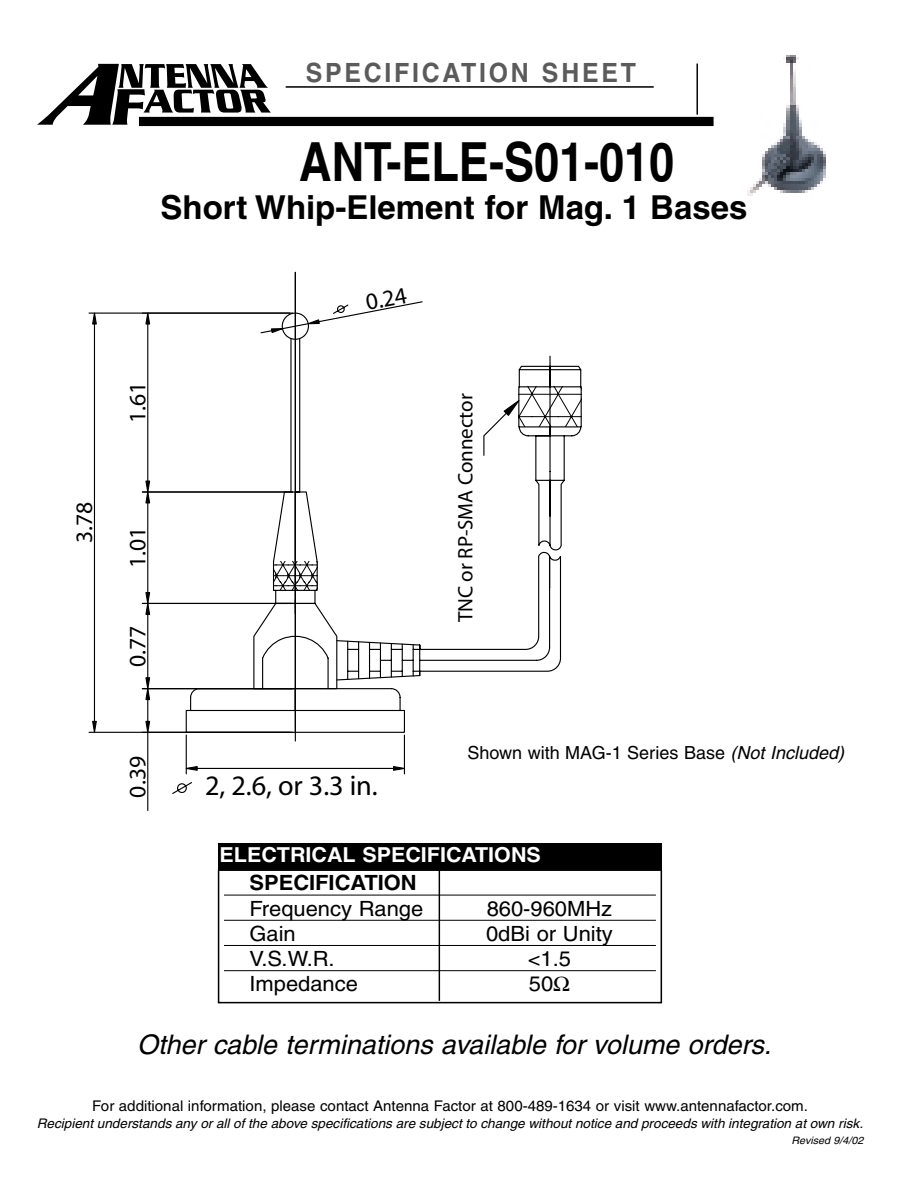
<style>
.page{position:relative;width:918px;height:1188px;background:#fff}
.page>*{position:absolute;margin:0;border:0;box-sizing:border-box;transform-origin:0 0}
.t1{font:700 54px "Helvetica";color:#000;scale:.83 1}
.t2{font:700 33px "Helvetica";color:#000}
.t3{font:28.2px "Myriad";color:#000}
.t4{font:italic 27px "Helvetica";color:#000}
.t5{font:700 26.4px "Helvetica";letter-spacing:.11em;color:#5c5b5b;scale:.94 1}
.t6{font:23.7px "Myriad";color:#000}
.t7{font:21px "Helvetica";color:#000;scale:1.04 1}
.t8{font:21px "Myriad";color:#000}
.t9{font:700 21px "Helvetica";color:#000;scale:1.04 1}
.t10{font:700 20.7px "Helvetica";color:#fff;scale:1.04 1}
.t11{font:18px "Helvetica";color:#000}
.t12{font:14.7px "Helvetica";color:#000}
.t13{font:italic 13.2px "Helvetica";color:#000}
.t14{font:italic 10.2px "Helvetica";color:#000;scale:1.04 1}
.s1{font-style:italic}
</style>
<div class="page">
<svg style="left:185px;top:300px;width:377px;height:433px"></svg>
<hr style="left:147px;top:503px;width:1px;height:90px;background:#000">
<svg style="left:141px;top:304px;width:208px;height:200px"></svg>
<hr style="left:142px;top:603px;width:151px;height:1px;background:#000">
<hr style="left:147px;top:614px;width:1px;height:64px;background:#000">
<svg style="left:145px;top:591px;width:6px;height:25px"></svg>
<hr style="left:142px;top:732px;width:151px;height:1px;background:#000">
<hr style="left:142px;top:688px;width:151px;height:1px;background:#000">
<hr style="left:147px;top:732px;width:1px;height:78px;background:#000">
<svg style="left:145px;top:676px;width:6px;height:63px"></svg>
<hr style="left:186px;top:735px;width:1px;height:39px;background:#000">
<hr style="left:404px;top:735px;width:1px;height:39px;background:#000">
<hr style="left:197px;top:768px;width:197px;height:1px;background:#000">
<svg style="left:185px;top:765px;width:13px;height:7px"></svg>
<svg style="left:392px;top:765px;width:12px;height:7px"></svg>
<hr style="left:89px;top:732px;width:201px;height:1px;background:#000">
<hr style="left:89px;top:313px;width:201px;height:1px;background:#000">
<hr style="left:94px;top:324px;width:1px;height:397px;background:#000">
<svg style="left:91px;top:720px;width:7px;height:13px"></svg>
<svg style="left:91px;top:312px;width:7px;height:13px"></svg>
<svg style="left:172px;top:782px;width:20px;height:12px"></svg>
<svg style="left:483px;top:355px;width:99px;height:201px"></svg>
<img style="left:747px;top:55px;width:78px;height:140px">
<hr style="left:224px;top:895px;width:432px;height:1px;background:#000">
<hr style="left:224px;top:920px;width:432px;height:1px;background:#000">
<hr style="left:224px;top:945px;width:432px;height:1px;background:#000">
<hr style="left:224px;top:970px;width:432px;height:1px;background:#000">
<div style="left:218px;top:869px;width:444px;height:134px;border:2px solid #000"></div>
<hr style="left:439px;top:870px;width:1px;height:131px;background:#000">
<div style="left:218px;top:844px;width:444px;height:26px;background:#000"></div>
<svg style="left:37px;top:64px;width:234px;height:61px"></svg>
<hr style="left:286px;top:86px;width:368px;height:2px;background:#000">
<hr style="left:696px;top:64px;width:2px;height:51px;background:#000">
<div style="left:139px;top:117px;width:575px;height:9px;background:#000"></div>
<h3 class="t5" style="left:306px;top:63px;width:353px">SPECIFICATION SHEET</h3>
<h1 class="t1" style="left:299px;top:142px;width:454px">ANT-ELE-S01-010</h1>
<h2 class="t2" style="left:161px;top:195px;width:588px">Short Whip-Element for Mag. 1 Bases</h2>
<h3 class="t6" style="left:75px;top:543px;width:43px;rotate:-90deg">3.78</h3>
<h3 class="t6" style="left:129px;top:423px;width:43px;rotate:-90deg">1.61</h3>
<h3 class="t6" style="left:129px;top:568px;width:43px;rotate:-90deg">1.01</h3>
<h3 class="t6" style="left:129px;top:667px;width:43px;rotate:-90deg">0.77</h3>
<h3 class="t6" style="left:129px;top:798px;width:43px;rotate:-90deg">0.39</h3>
<h3 class="t6" style="left:364px;top:294px;width:43px;rotate:-11deg">0.24</h3>
<h3 class="t3" style="left:205px;top:775px;width:174px">2, 2.6, or 3.3 in.</h3>
<h3 class="t8" style="left:458px;top:622px;width:231px;rotate:-90deg">TNC or RP-SMA Connector</h3>
<h3 class="t11" style="left:468px;top:746px;width:378px">Shown with MAG-1 Series Base <span class="s1">(Not Included)</span></h3>
<h3 class="t10" style="left:220px;top:847px;width:310px">ELECTRICAL SPECIFICATIONS</h3>
<h3 class="t9" style="left:249px;top:875px;width:162px">SPECIFICATION</h3>
<h3 class="t7" style="left:249px;top:901px;width:169px">Frequency Range</h3>
<h3 class="t7" style="left:487px;top:901px;width:122px">860-960MHz</h3>
<h3 class="t7" style="left:249px;top:926px;width:46px">Gain</h3>
<h3 class="t7" style="left:486px;top:926px;width:123px">0dBi or Unity</h3>
<h3 class="t7" style="left:249px;top:951px;width:83px">V.S.W.R.</h3>
<h3 class="t7" style="left:528px;top:951px;width:43px">&lt;1.5</h3>
<h3 class="t7" style="left:249px;top:976px;width:106px">Impedance</h3>
<h3 class="t7" style="left:529px;top:976px;width:25px">50</h3>
<h3 class="t4" style="left:137px;top:1035px;width:636px">Other cable terminations available for volume orders.</h3>
<p class="t12" style="left:92px;top:1101px;width:717px">For additional information, please contact Antenna Factor at 800-489-1634 or visit www.antennafactor.com.</p>
<p class="t13" style="left:37px;top:1118px;width:828px">Recipient understands any or all of the above specifications are subject to change without notice and proceeds with integration at own risk.</p>
<p class="t14" style="left:791px;top:1137px;width:71px">Revised 9/4/02</p>
</div>
